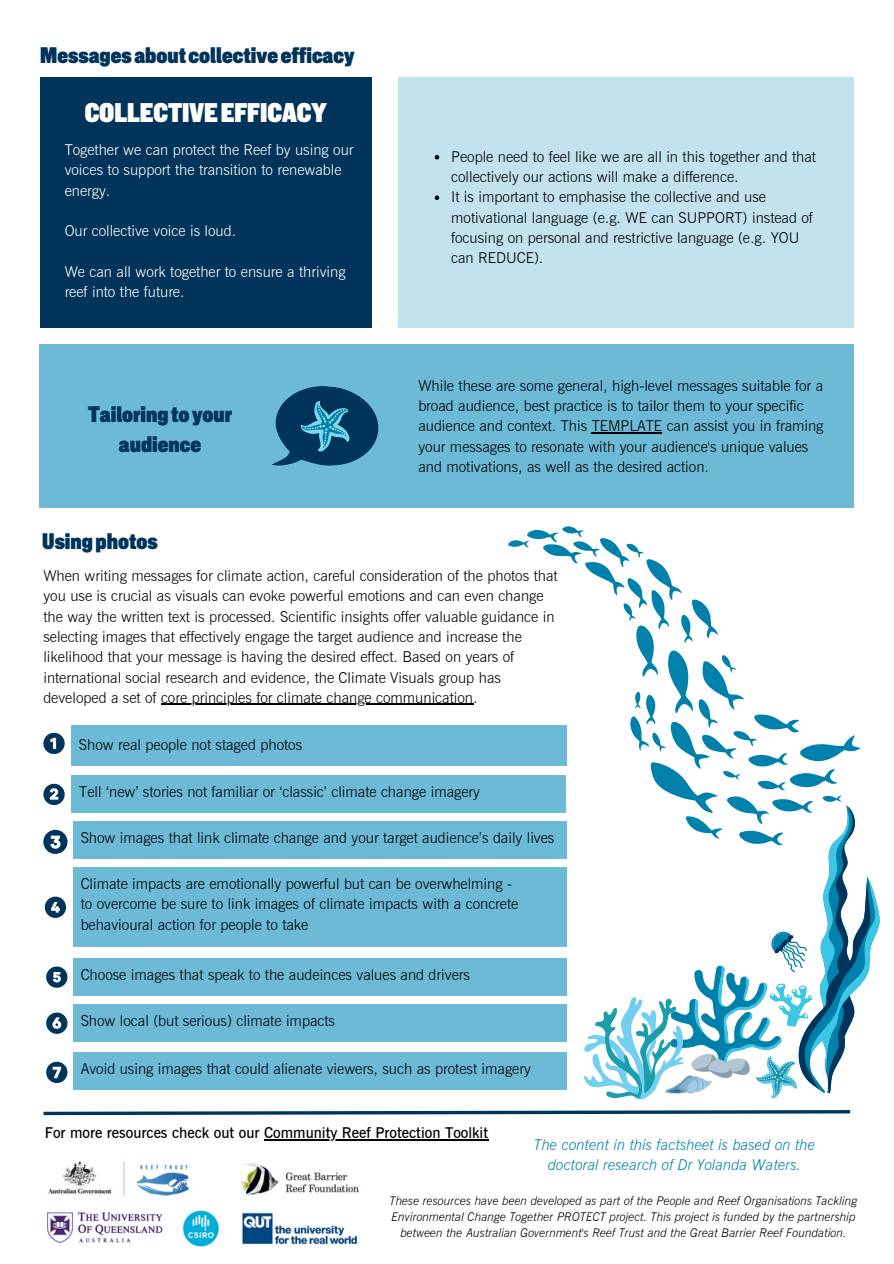
<style>
.page{position:relative;width:894px;height:1264px;background:#fff}
.page>*{position:absolute;margin:0;border:0;box-sizing:border-box;transform-origin:0 0}
.t1{font:27px "New Grotesk Square SIX";color:#fff}
.t2{font:22.5px/30.3px "New Grotesk Square SIX";color:#00345b;text-align:center}
.t3{font:300 15px/20.2px "News Gothic BT";color:#000}
.t4{font:300 15px/20.2px "News Gothic BT";color:#fff}
.t5{font:italic 300 15px/20.2px "News Gothic BT";color:#0081ac;text-align:center}
.t6{font:600 15px "News Gothic BT";color:#000}
.t7{font:italic 300 12px/16px "News Gothic BT";color:#000;text-align:center}
</style>
<div class="page">
<div style="left:40px;top:78px;width:331px;height:249px;background:#00345b"></div>
<div style="left:398px;top:78px;width:455px;height:249px;background:#c2e2ed"></div>
<div style="left:39px;top:344px;width:814px;height:163px;background:#6cbad5"></div>
<svg style="left:508px;top:526px;width:352px;height:257px"></svg>
<div style="left:71px;top:725px;width:495px;height:40px;background:#6cbad5"></div>
<div style="left:71px;top:775px;width:495px;height:37px;background:#6cbad5"></div>
<svg style="left:43px;top:732px;width:22px;height:22px"></svg>
<img style="left:47px;top:1161px;width:312px;height:86px">
<svg style="left:272px;top:386px;width:107px;height:80px"></svg>
<svg style="left:434px;top:155px;width:5px;height:4px"></svg>
<svg style="left:434px;top:195px;width:5px;height:5px"></svg>
<hr style="left:591px;top:432px;width:71px;height:1px;background:#000">
<hr style="left:161px;top:704px;width:312px;height:1px;background:#000">
<hr style="left:264px;top:1139px;width:224px;height:1px;background:#000">
<svg style="left:43px;top:783px;width:836px;height:333px"></svg>
<h3 class="t2" style="left:40px;top:40px;width:316px">Messagesaboutcollectiveefficacy</h3>
<p class="t1" style="left:85px;top:96px;width:243px">COLLECTIVEEFFICACY</p>
<p class="t4" style="left:65px;top:139px;width:290px">Together we can protect the Reef by using our voices to support the transition to renewable energy.</p>
<p class="t4" style="left:65px;top:220px;width:173px">Our collective voice is loud.</p>
<h2 class="t4" style="left:65px;top:261px;width:282px">We can all work together to ensure a thriving reef into the future.</h2>
<h3 class="t2" style="left:88px;top:398px;width:145px">Tailoringtoyour audience</h3>
<h3 class="t2" style="left:42px;top:526px;width:117px">Usingphotos</h3>
<h3 class="t3" style="left:451px;top:146px;width:366px">People need to feel like we are all in this together and that collectively our actions will make a difference.</h3>
<h3 class="t3" style="left:451px;top:187px;width:363px">It is important to emphasise the collective and use motivational language (e.g. WE can SUPPORT) instead of focusing on personal and restrictive language (e.g. YOU can REDUCE).</h3>
<p class="t3" style="left:418px;top:375px;width:406px">While these are some general, high-level messages suitable for a broad audience, best practice is to tailor them to your specific audience and context. This TEMPLATE can assist you in framing your messages to resonate with your audience's unique values and motivations, as well as the desired action.</p>
<p class="t3" style="left:43px;top:565px;width:515px">When writing messages for climate action, careful consideration of the photos that you use is crucial as visuals can evoke powerful emotions and can even change the way the written text is processed. Scientific insights offer valuable guidance in selecting images that effectively engage the target audience and increase the likelihood that your message is having the desired effect. Based on years of international social research and evidence, the Climate Visuals group has developed a set of core principles for climate change communication.</p>
<h3 class="t3" style="left:79px;top:734px;width:225px">Show real people not staged photos</h3>
<p class="t3" style="left:79px;top:781px;width:402px">Tell ‘new’ stories not familiar or ‘classic’ climate change imagery</p>
<h3 class="t3" style="left:81px;top:827px;width:475px">Show images that link climate change and your target audience’s daily lives</h3>
<p class="t3" style="left:81px;top:873px;width:439px">Climate impacts are emotionally powerful but can be overwhelming - to overcome be sure to link images of climate impacts with a concrete behavioural action for people to take</p>
<p class="t3" style="left:81px;top:964px;width:390px">Choose images that speak to the audeinces values and drivers</p>
<h3 class="t3" style="left:81px;top:1010px;width:256px">Show local (but serious) climate impacts</h3>
<p class="t3" style="left:81px;top:1058px;width:451px">Avoid using images that could alienate viewers, such as protest imagery</p>
<p class="t6" style="left:45px;top:1123px;width:444px">For more resources check out our Community Reef Protection Toolkit</p>
<h3 class="t5" style="left:534px;top:1134px;width:282px">The content in this factsheet is based on the doctoral research of Dr Yolanda Waters.</h3>
<h3 class="t7" style="left:389px;top:1192px;width:469px">These resources have been developed as part of the People and Reef Organisations Tackling<br>Environmental Change Together PROTECT project. This project is funded by the partnership between the Australian Government's Reef Trust and the Great Barrier Reef Foundation.</h3>
</div>
